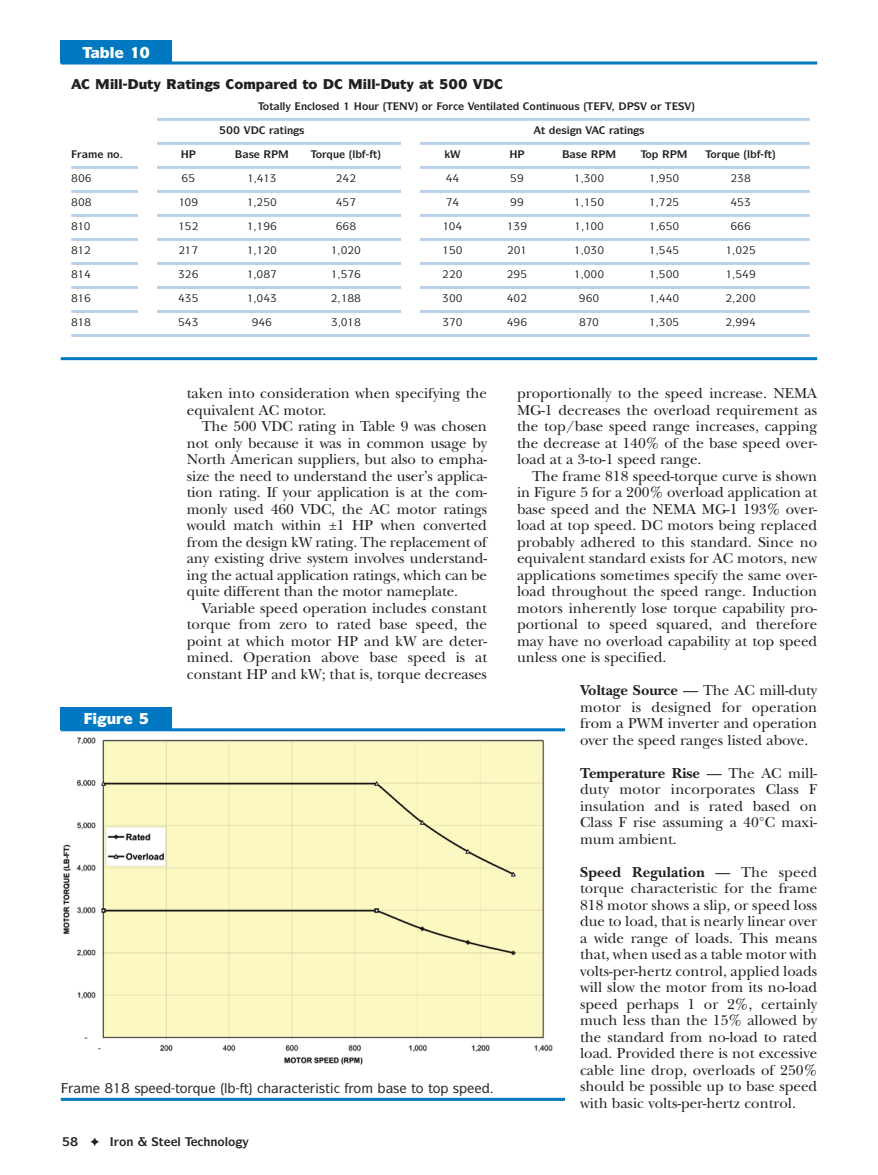
<style>
.page{position:relative;width:878px;height:1175px;background:#fff}
.page>*{position:absolute;margin:0;border:0;box-sizing:border-box;transform-origin:0 0}
.body_text{font:15px/16.5px "New Baskerville";color:#231f20;text-align:justify}
.body_flush{font:15px/16.5px "New Baskerville";color:#231f20;text-align:justify}
.fig_table_call_out{font:900 15px "Itc Symbol";color:#fff}
.figure_caption{font:500 13.5px "Itc Symbol";color:#231f20}
.table_title{font:900 13.5px "Itc Symbol";color:#231f20}
.t1{font:700 12px "Itc Symbol";color:#231f20}
.table_body{font:700 10.5px "Itc Symbol";color:#231f20}
.s1{font-weight:700}
</style>
<div class="page">
<hr style="left:71px;top:118px;width:738px;height:3px;background:#b9d0eb">
<hr style="left:71px;top:142px;width:738px;height:3px;background:#b9d0eb">
<hr style="left:71px;top:166px;width:738px;height:3px;background:#b9d0eb">
<hr style="left:71px;top:190px;width:738px;height:3px;background:#b9d0eb">
<hr style="left:71px;top:214px;width:738px;height:3px;background:#b9d0eb">
<hr style="left:71px;top:238px;width:738px;height:3px;background:#b9d0eb">
<hr style="left:71px;top:262px;width:738px;height:3px;background:#b9d0eb">
<hr style="left:71px;top:286px;width:738px;height:3px;background:#b9d0eb">
<hr style="left:71px;top:310px;width:738px;height:3px;background:#b9d0eb">
<hr style="left:71px;top:334px;width:738px;height:3px;background:#b9d0eb">
<div style="left:61px;top:40px;width:111px;height:23px;background:#0079c2"></div>
<hr style="left:61px;top:357px;width:756px;height:3px;background:#0079c2">
<hr style="left:61px;top:62px;width:756px;height:2px;background:#0079c2">
<div style="left:138px;top:99px;width:18px;height:229px;background:#fff"></div>
<div style="left:401px;top:128px;width:18px;height:200px;background:#fff"></div>
<div style="left:67px;top:99px;width:80px;height:49px;background:#fff"></div>
<img style="left:63px;top:737px;width:490px;height:328px">
<div style="left:61px;top:706px;width:111px;height:23px;background:#0079c2"></div>
<hr style="left:61px;top:728px;width:504px;height:3px;background:#0079c2">
<hr style="left:61px;top:1097px;width:504px;height:3px;background:#0079c2">
<p class="fig_table_call_out" style="left:110px;top:43px;width:6px">●</p>
<p class="table_title" style="left:114px;top:75px;width:41px">●● ◆▼</p>
<p class="table_title" style="left:185px;top:75px;width:59px">▼■ ▲ □</p>
<p class="table_title" style="left:367px;top:75px;width:41px">●● ◆▼</p>
<p class="table_body" style="left:263px;top:99px;width:24px">□▼ ●●</p>
<p class="table_body" style="left:301px;top:99px;width:27px">■ ●□▲</p>
<p class="table_body" style="left:354px;top:99px;width:22px">★□◆</p>
<p class="table_body" style="left:480px;top:99px;width:28px">■▼● ▼</p>
<p class="table_body" style="left:529px;top:99px;width:52px">□■▼ ■◆□◆▲</p>
<p class="table_body" style="left:280px;top:123px;width:26px">▼■▲</p>
<p class="table_body" style="left:541px;top:123px;width:42px">▼ ▲ ■</p>
<p class="table_body" style="left:619px;top:123px;width:26px">▼■▲</p>
<p class="table_body" style="left:316px;top:147px;width:25px">□ ❑◆</p>
<p class="table_body" style="left:710px;top:147px;width:25px">□ ❑◆</p>
<p class="body_text" style="left:187px;top:385px;width:301px">taken into consideration when specifying the equivalent AC motor.</p>
<p class="body_text" style="left:187px;top:418px;width:302px;text-indent:15px">The 500 VDC rating in Table 9 was chosen not only because it was in common usage by North American suppliers, but also to empha&shy;size the need to understand the user’s applica&shy;tion rating. If your application is at the com&shy;monly used 460 VDC, the AC motor ratings would match within ±1 HP when converted from the design kW rating. The replacement of any existing drive system involves understand&shy;ing the actual application ratings, which can be quite different than the motor nameplate.</p>
<p class="body_text" style="left:187px;top:599px;width:302px;text-indent:15px">Variable speed operation includes constant torque from zero to rated base speed, the point at which motor HP and kW are deter&shy;mined. Operation above base speed is at constant HP and kW; that is, torque decreases</p>
<p class="figure_caption" style="left:175px;top:1079px;width:75px">▼□ ❑◆ ● ▼</p>
<p class="figure_caption" style="left:298px;top:1079px;width:34px">▼ ▲▼</p>
<p class="figure_caption" style="left:353px;top:1079px;width:107px">□ ▲ ▼□ ▼□ ▲</p>
<p class="t1" style="left:210px;top:1134px;width:27px">■□●□</p>
<p class="body_text" style="left:517px;top:385px;width:302px">proportionally to the speed increase. NEMA MG-1 decreases the overload requirement as the top/base speed range increases, capping the decrease at 140% of the base speed over&shy;load at a 3-to-1 speed range.</p>
<p class="body_text" style="left:517px;top:467px;width:302px;text-indent:15px">The frame 818 speed-torque curve is shown in Figure 5 for a 200% overload application at base speed and the NEMA MG-1 193% over&shy;load at top speed. DC motors being replaced probably adhered to this standard. Since no equivalent standard exists for AC motors, new applications sometimes specify the same over&shy;load throughout the speed range. Induction motors inherently lose torque capability pro&shy;portional to speed squared, and therefore may have no overload capability at top speed unless one is specified.</p>
<p class="body_flush" style="left:580px;top:682px;width:239px"><span class="s1">Voltage Source</span> — The AC mill-duty motor is designed for operation from a PWM inverter and operation over the speed ranges listed above.</p>
<p class="body_flush" style="left:580px;top:764px;width:239px"><span class="s1">Temperature Rise</span> — The AC mill&shy;duty motor incorporates Class F insulation and is rated based on Class F rise assuming a 40°C maxi&shy;mum ambient.</p>
<p class="body_flush" style="left:580px;top:863px;width:239px"><span class="s1">Speed Regulation</span> — The speed torque characteristic for the frame 818 motor shows a slip, or speed loss due to load, that is nearly linear over a wide range of loads. This means that, when used as a table motor with volts-per-hertz control, applied loads will slow the motor from its no-load speed perhaps 1 or 2%, certainly much less than the 15% allowed by the standard from no-load to rated load. Provided there is not excessive cable line drop, overloads of 250% should be possible up to base speed with basic volts-per-hertz control.</p>
</div>
